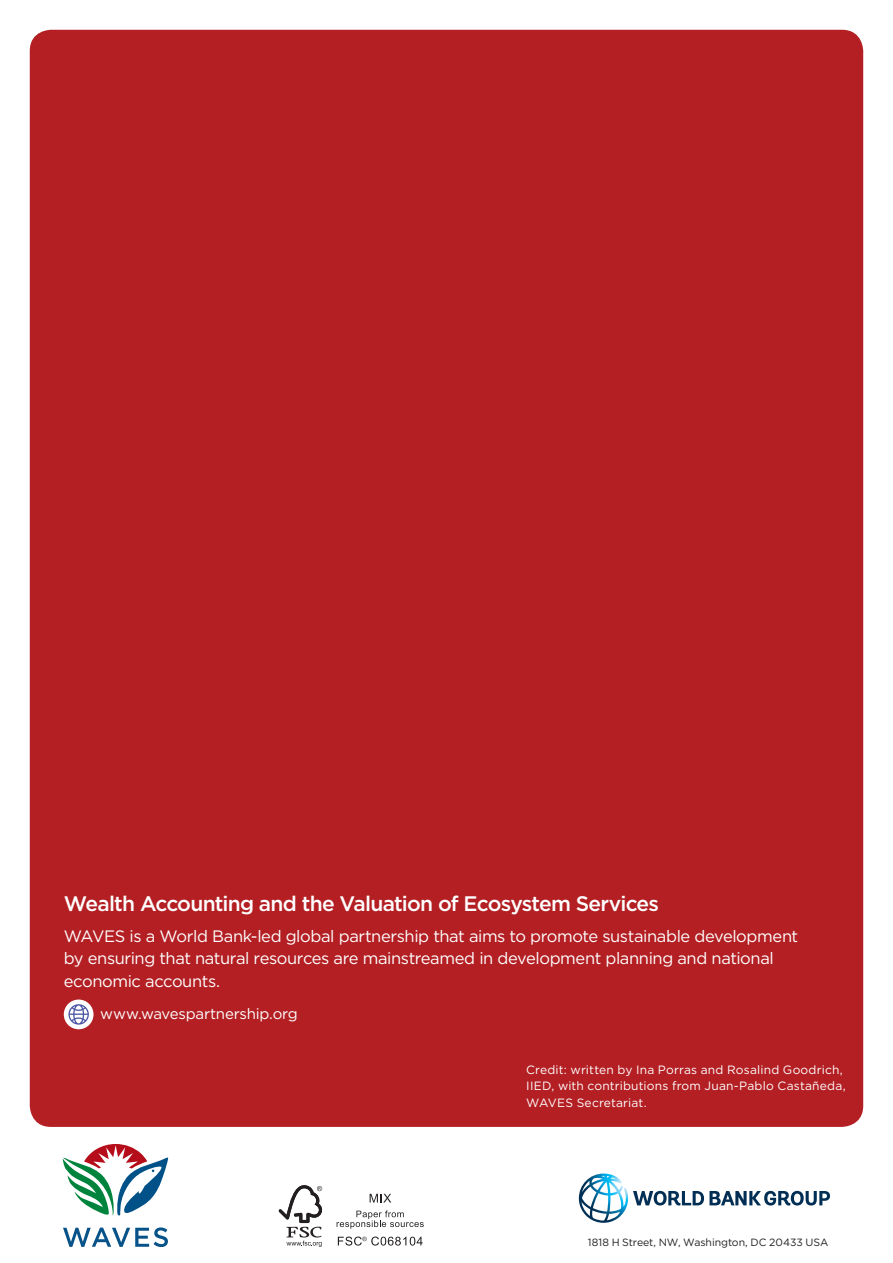
<style>
.page{position:relative;width:893px;height:1263px;background:#fff}
.page>*{position:absolute;margin:0;border:0;box-sizing:border-box;transform-origin:0 0}
.WAVES-H3{font:500 21px "Gotham";letter-spacing:-.04em;color:#fff}
.t1{font:16.5px/22.5px "Gotham";letter-spacing:-.025em;color:#fff}
.t2{font:15px "Gotham";letter-spacing:-.015em;color:#fff}
.t3{font:12px/16.5px "Gotham";letter-spacing:.015em;color:#fff}
.t4{font:10.5px "Gotham";letter-spacing:-.005em;color:#231f20}
</style>
<div class="page">
<div style="left:30px;top:30px;width:833px;height:1097px;background:#b31f23;border-radius:21px"></div>
<svg style="left:63px;top:1227px;width:105px;height:20px"></svg>
<svg style="left:62px;top:1144px;width:107px;height:72px"></svg>
<div style="left:268px;top:1176px;width:167px;height:80px;border:7px solid #fff;border-radius:5px"></div>
<svg style="left:279px;top:1185px;width:43px;height:62px"></svg>
<svg style="left:370px;top:1194px;width:21px;height:8px"></svg>
<svg style="left:337px;top:1210px;width:87px;height:19px"></svg>
<svg style="left:338px;top:1236px;width:85px;height:9px"></svg>
<svg style="left:579px;top:1173px;width:251px;height:50px"></svg>
<svg style="left:64px;top:999px;width:30px;height:30px"></svg>
<svg style="left:68px;top:1004px;width:21px;height:21px"></svg>
<p class="WAVES-H3" style="left:64px;top:889px;width:597px">Wealth Accounting and the Valuation of Ecosystem Services</p>
<p class="t1" style="left:64px;top:924px;width:736px">WAVES is a World Bank-led global partnership that aims to promote sustainable development by ensuring that natural resources are mainstreamed in development planning and national economic accounts.</p>
<p class="t2" style="left:100px;top:1004px;width:199px">www.wavespartnership.org</p>
<p class="t3" style="left:526px;top:1061px;width:321px">Credit: written by Ina Porras and Rosalind Goodrich,<br>IIED, with contributions from Juan-Pablo Castañeda,<br>WAVES Secretariat.</p>
<p class="t4" style="left:588px;top:1235px;width:242px">1818 H Street, NW, Washington, DC 20433 USA</p>
</div>
